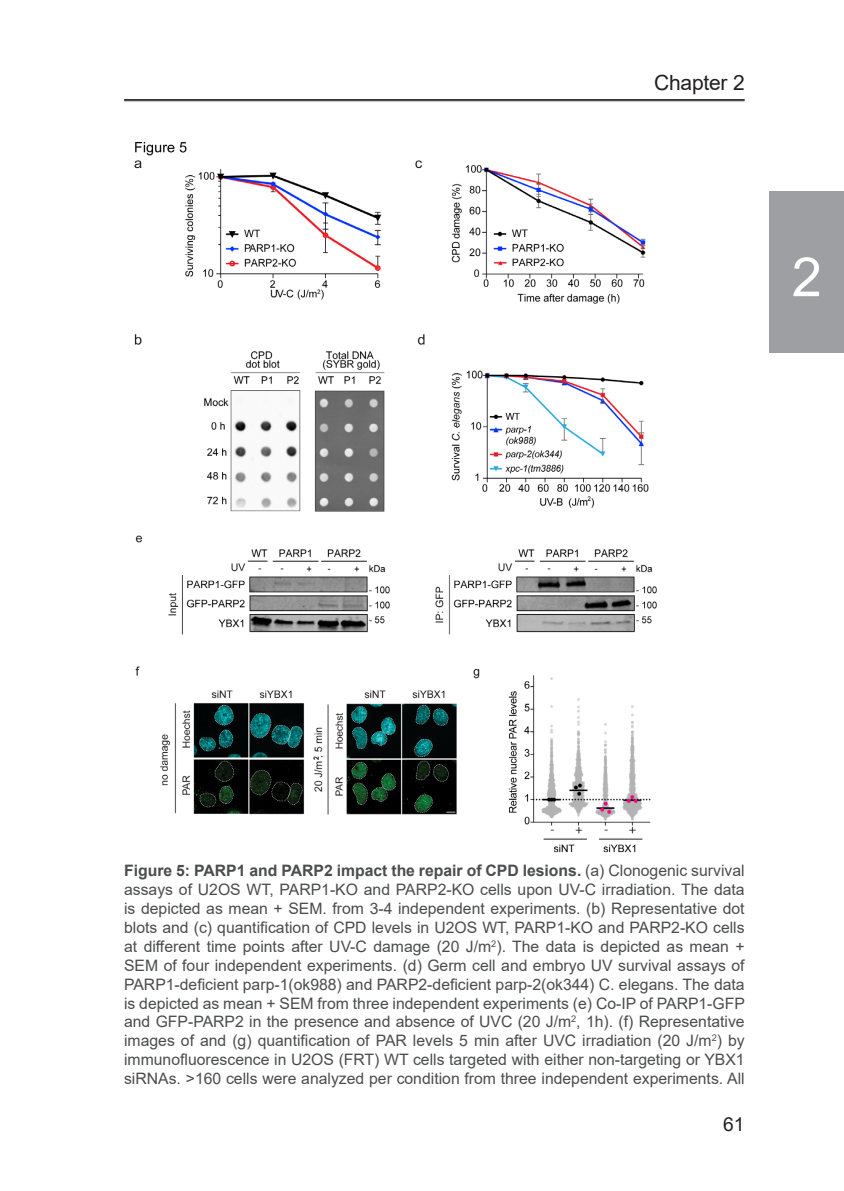
<style>
.page{position:relative;width:844px;height:1191px;background:#fff}
.page>*{position:absolute;margin:0;border:0;box-sizing:border-box;transform-origin:0 0}
.t1{font:54.25px "Arial";color:#fff}
.t2{font:21px "Arial";letter-spacing:-.01em;color:#231f20}
.t3{font:19.25px "Arial";color:#231f20}
.t4{font:15.75px/18.9px "Arial";color:#4b4c4d;text-align:justify}
.s1{font-weight:700}
</style>
<div class="page">
<hr style="left:124px;top:99px;width:620px;height:1px;background:#231f20">
<hr style="left:124px;top:100px;width:620px;height:1px;background:#231f20">
<div style="left:769px;top:191px;width:74px;height:162px;background:#9d9fa2"></div>
<img style="left:134px;top:141px;width:523px;height:712px">
<h2 class="t2" style="left:654px;top:68px;width:92px">Chapter 2</h2>
<h1 class="t1" style="left:791px;top:240px;width:32px">2</h1>
<p class="t4" style="left:124px;top:861px;width:622px"><span class="s1">Figure 5: PARP1 and PARP2 impact the repair of CPD lesions.</span> (a) Clonogenic survival assays of U2OS WT, PARP1-KO and PARP2-KO cells upon UV-C irradiation. The data is depicted as mean + SEM. from 3-4 independent experiments. (b) Representative dot blots and (c) quantification of CPD levels in U2OS WT, PARP1-KO and PARP2-KO cells at different time points after UV-C damage (20 J/m<sup>2</sup>). The data is depicted as mean + SEM of four independent experiments. (d) Germ cell and embryo UV survival assays of PARP1-deficient parp-1(ok988) and PARP2-deficient parp-2(ok344) C. elegans. The data is depicted as mean + SEM from three independent experiments (e) Co-IP of PARP1-GFP and GFP-PARP2 in the presence and absence of UVC (20 J/m<sup>2</sup>, 1h). (f) Representative images of and (g) quantification of PAR levels 5 min after UVC irradiation (20 J/m<sup>2</sup>) by immunofluorescence in U2OS (FRT) WT cells targeted with either non-targeting or YBX1 siRNAs. &gt;160 cells were analyzed per condition from three independent experiments. All</p>
<p class="t3" style="left:723px;top:1110px;width:23px">61</p>
</div>
